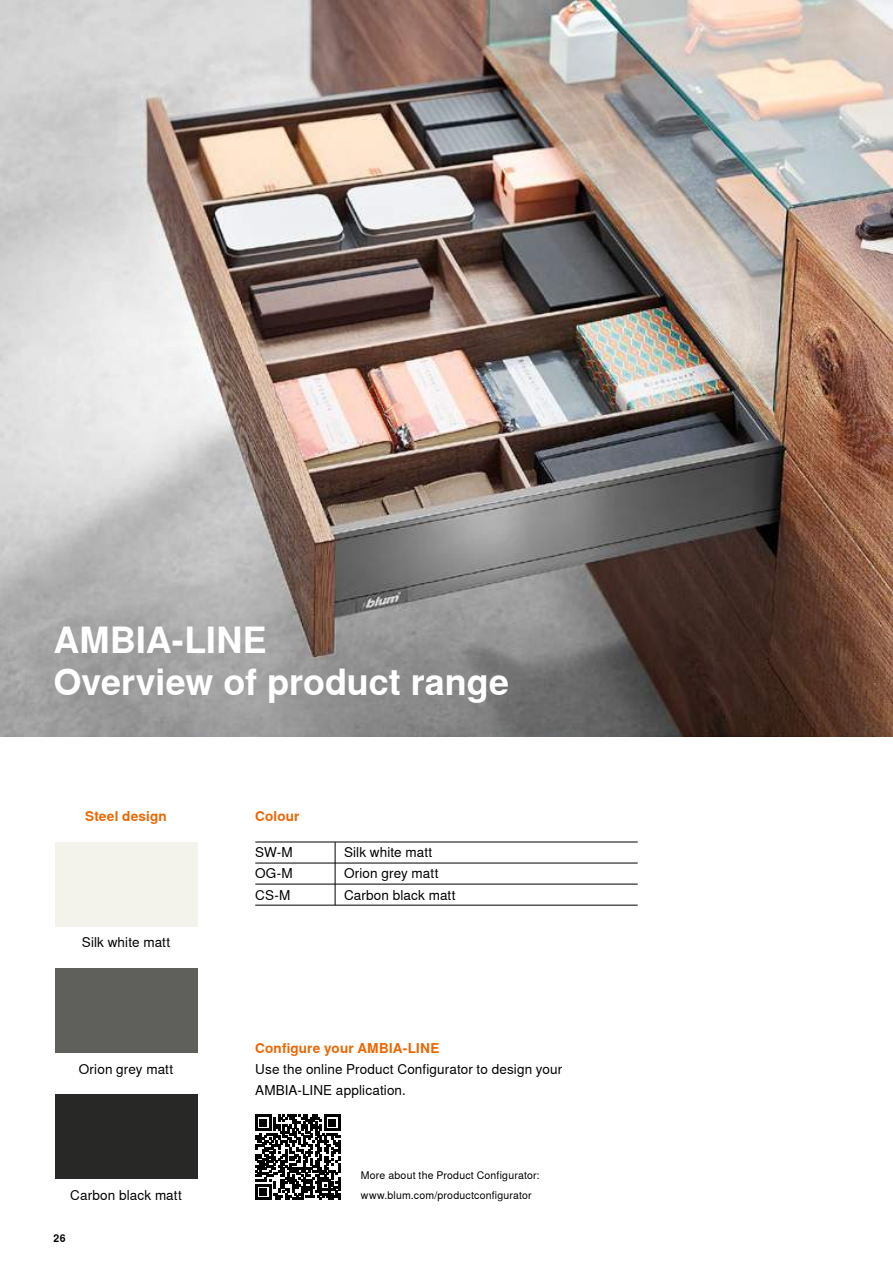
<style>
.page{position:relative;width:893px;height:1263px;background:#fff}
.page>*{position:absolute;margin:0;border:0;box-sizing:border-box;transform-origin:0 0}
.t1{font:700 36px/42.2px "Nimbus Sans Global";color:#fff}
.t2{font:13.5px/21px "Nimbus Sans Global";letter-spacing:.01em;color:#000}
.t3{font:700 13.5px "Nimbus Sans Global";letter-spacing:.01em;color:#ec6602}
.t4{font:10.5px "Nimbus Sans Global";letter-spacing:.02em;color:#000}
.t5{font:700 10.5px "Nimbus Sans Global";color:#000}
</style>
<div class="page">
<img style="left:0;top:0;width:893px;height:737px">
<div style="left:55px;top:1094px;width:142px;height:85px;background:#282927"></div>
<div style="left:55px;top:968px;width:142px;height:84px;background:#5f605b"></div>
<div style="left:55px;top:842px;width:142px;height:84px;background:#f3f2eb"></div>
<svg style="left:255px;top:1115px;width:85px;height:85px"></svg>
<hr style="left:255px;top:863px;width:383px;height:1px;background:#000">
<hr style="left:255px;top:842px;width:383px;height:1px;background:#000">
<hr style="left:255px;top:884px;width:383px;height:1px;background:#000">
<hr style="left:255px;top:905px;width:383px;height:1px;background:#000">
<hr style="left:335px;top:842px;width:1px;height:63px;background:#000">
<h1 class="t1" style="left:54px;top:619px;width:457px">AMBIA-LINE<br>Overview of product range</h1>
<p class="t3" style="left:85px;top:808px;width:83px">Steel design</p>
<p class="t2" style="left:82px;top:932px;width:90px">Silk white matt</p>
<p class="t2" style="left:79px;top:1058px;width:96px">Orion grey matt</p>
<p class="t2" style="left:70px;top:1185px;width:113px">Carbon black matt</p>
<p class="t5" style="left:54px;top:1232px;width:13px">26</p>
<p class="t3" style="left:255px;top:808px;width:46px">Colour</p>
<p class="t2" style="left:255px;top:842px;width:39px">SW-M</p>
<p class="t2" style="left:344px;top:842px;width:90px">Silk white matt</p>
<p class="t2" style="left:255px;top:863px;width:39px">OG-M</p>
<p class="t2" style="left:344px;top:863px;width:96px">Orion grey matt</p>
<p class="t2" style="left:255px;top:884px;width:37px">CS-M</p>
<p class="t2" style="left:344px;top:884px;width:113px">Carbon black matt</p>
<p class="t3" style="left:255px;top:1040px;width:186px">Configure your AMBIA-LINE</p>
<p class="t2" style="left:255px;top:1058px;width:308px">Use the online Product Configurator to design your<br>AMBIA-LINE application.</p>
<p class="t4" style="left:361px;top:1169px;width:180px">More about the Product Configurator:</p>
<p class="t4" style="left:361px;top:1190px;width:172px">www.blum.com/productconfigurator</p>
</div>
